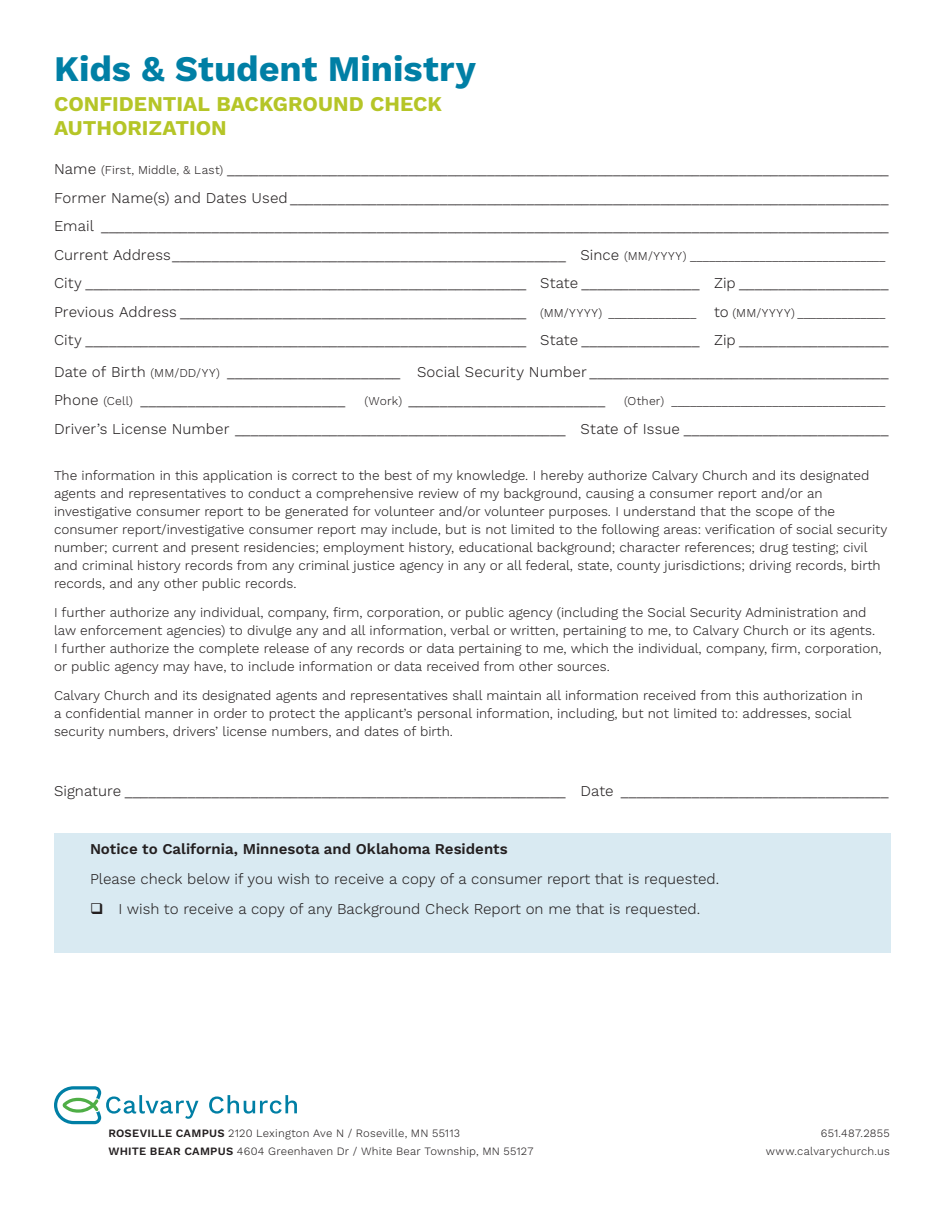
<style>
.page{position:relative;width:945px;height:1215px;background:#fff}
.page>*{position:absolute;margin:0;border:0;box-sizing:border-box;transform-origin:0 0}
.t1{font:700 36px "Work Sans";color:#007fa5}
.t2{font:700 21px "Work Sans";color:#b5c527}
.t3{font:300 15px/28.5px "Work Sans";color:#231f20}
.t4{font:600 15px "Work Sans";color:#231f20}
.t5{font:300 13.5px/18px "Work Sans";color:#231f20}
.t6{font:300 12px "Work Sans";letter-spacing:.02em;color:#231f20}
.Campus_info{font:300 11.25px "Work Sans";letter-spacing:.015em;color:#231f20}
.s1{font-size:12px}
.s2{font-weight:600}
</style>
<div class="page">
<div style="left:54px;top:834px;width:837px;height:119px;background:#d9eaf2"></div>
<svg style="left:54px;top:1086px;width:144px;height:38px"></svg>
<svg style="left:209px;top:1095px;width:88px;height:19px"></svg>
<p class="t1" style="left:54px;top:48px;width:424px">Kids &amp; Student Ministry</p>
<p class="t2" style="left:54px;top:91px;width:390px">CONFIDENTIAL BACKGROUND CHECK</p>
<p class="t2" style="left:54px;top:115px;width:174px">AUTHORIZATION</p>
<p class="t3" style="left:54px;top:155px;width:836px">Name <span class="s1">(First, Middle, &amp; Last)</span> ____________________________________________________________________________________<br>Former Name(s) and Dates Used ____________________________________________________________________________</p>
<p class="t3" style="left:54px;top:212px;width:836px">Email ____________________________________________________________________________________________________</p>
<p class="t3" style="left:54px;top:241px;width:833px">Current Address__________________________________________________ Since <span class="s1">(MM/YYYY) _______________________________</span></p>
<p class="t3" style="left:54px;top:269px;width:836px">City ________________________________________________________ State _______________ Zip ___________________</p>
<p class="t3" style="left:54px;top:298px;width:833px">Previous Address ____________________________________________ <span class="s1">(MM/YYYY) ______________</span> to <span class="s1">(MM/YYYY) ______________</span></p>
<p class="t3" style="left:54px;top:326px;width:836px">City ________________________________________________________ State _______________ Zip ___________________</p>
<p class="t3" style="left:54px;top:358px;width:836px">Date of Birth <span class="s1">(MM/DD/YY)</span> ______________________ Social Security Number ______________________________________</p>
<p class="t3" style="left:54px;top:386px;width:293px">Phone <span class="s1">(Cell)</span> __________________________</p>
<p class="t3" style="left:364px;top:386px;width:242px"><span class="s1">(Work)</span> _________________________</p>
<p class="t6" style="left:624px;top:394px;width:263px">(Other) __________________________________</p>
<p class="t3" style="left:54px;top:415px;width:836px">Driver’s License Number __________________________________________ State of Issue __________________________</p>
<p class="t5" style="left:54px;top:467px;width:835px">The information in this application is correct to the best of my knowledge. I hereby authorize Calvary Church and its designated agents and representatives to conduct a comprehensive review of my background, causing a consumer report and/or an investigative consumer report to be generated for volunteer and/or volunteer purposes. I understand that the scope of the consumer report/investigative consumer report may include, but is not limited to the following areas: verification of social security number; current and present residencies; employment history, educational background; character references; drug testing; civil and criminal history records from any criminal justice agency in any or all federal, state, county jurisdictions; driving records, birth records, and any other public records.</p>
<p class="t5" style="left:54px;top:604px;width:829px">I further authorize any individual, company, firm, corporation, or public agency (including the Social Security Administration and law enforcement agencies) to divulge any and all information, verbal or written, pertaining to me, to Calvary Church or its agents.<br>I further authorize the complete release of any records or data pertaining to me, which the individual, company, firm, corporation, or public agency may have, to include information or data received from other sources.</p>
<p class="t5" style="left:54px;top:687px;width:810px">Calvary Church and its designated agents and representatives shall maintain all information received from this authorization in a confidential manner in order to protect the applicant’s personal information, including, but not limited to: addresses, social security numbers, drivers’ license numbers, and dates of birth.</p>
<p class="t3" style="left:54px;top:777px;width:836px">Signature ________________________________________________________ Date __________________________________</p>
<p class="t4" style="left:90px;top:840px;width:419px">Notice to California, Minnesota and Oklahoma Residents</p>
<p class="t3" style="left:90px;top:865px;width:631px">Please check below if you wish to receive a copy of a consumer report that is requested.</p>
<p class="t3" style="left:90px;top:895px;width:612px">❑ I wish to receive a copy of any Background Check Report on me that is requested.</p>
<p class="Campus_info" style="left:108px;top:1127px;width:353px"><span class="s2">ROSEVILLE CAMPUS</span> 2120 Lexington Ave N / Roseville, MN 55113</p>
<p class="Campus_info" style="left:821px;top:1127px;width:70px">651.487.2855</p>
<p class="Campus_info" style="left:108px;top:1145px;width:427px"><span class="s2">WHITE BEAR CAMPUS</span> 4604 Greenhaven Dr / White Bear Township, MN 55127</p>
<p class="Campus_info" style="left:766px;top:1145px;width:126px">www.calvarychurch.us</p>
</div>
